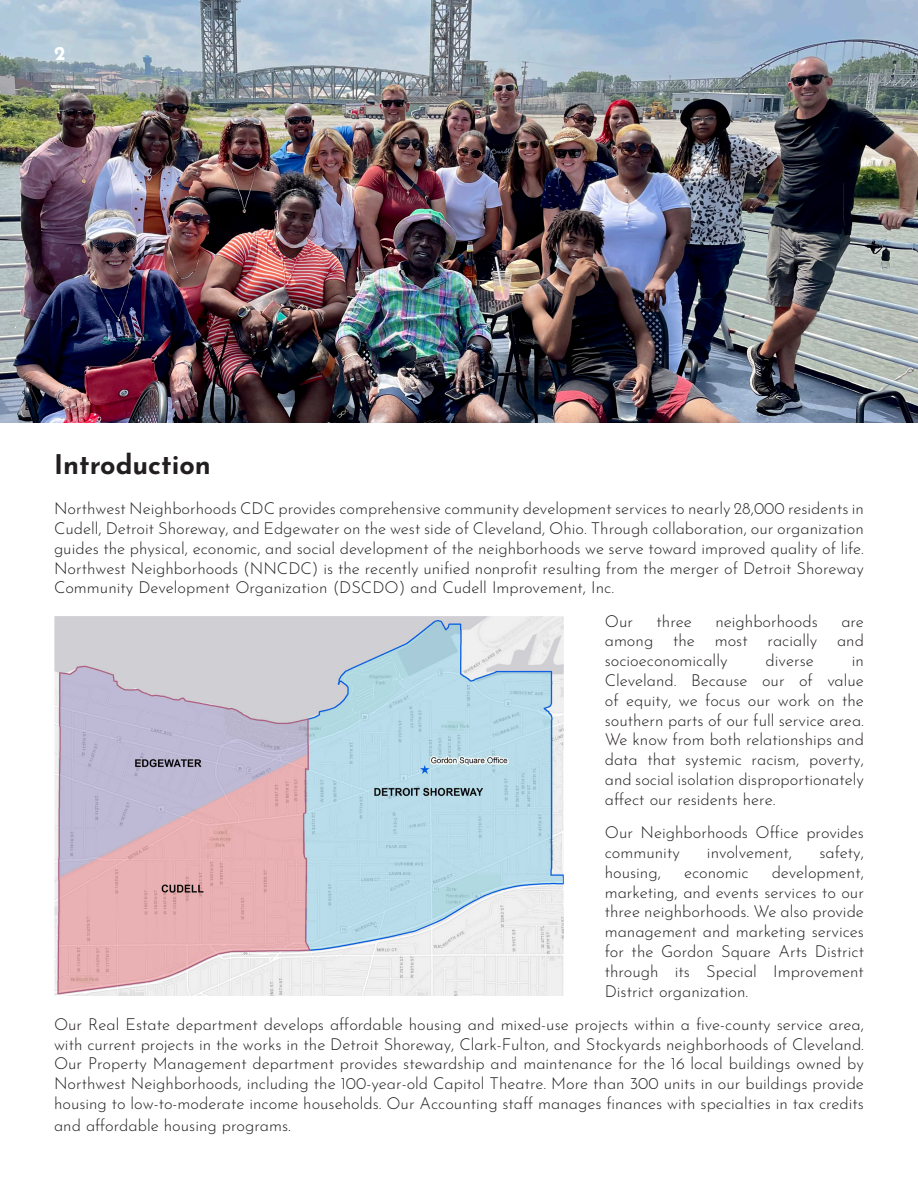
<style>
.page{position:relative;width:918px;height:1188px;background:#fff}
.page>*{position:absolute;margin:0;border:0;box-sizing:border-box;transform-origin:0 0}
.t1{font:100 27px "Josefin Sans";color:#231f20}
.t2{font:100 19.5px "Josefin Sans";color:#fff}
.t3{font:100 16.5px/19.8px "Josefin Sans";color:#231f20;text-align:justify}
</style>
<div class="page">
<img style="left:0;top:0;width:918px;height:422px">
<img style="left:55px;top:617px;width:508px;height:378px">
<p class="t2" style="left:54px;top:39px;width:13px">2</p>
<p class="t1" style="left:54px;top:444px;width:158px">Introduction</p>
<p class="t3" style="left:54px;top:497px;width:812px">Northwest Neighborhoods CDC provides comprehensive community development services to nearly 28,000 residents in Cudell, Detroit Shoreway, and Edgewater on the west side of Cleveland, Ohio. Through collaboration, our organization guides the physical, economic, and social development of the neighborhoods we serve toward improved quality of life.<br>Northwest Neighborhoods (NNCDC) is the recently unified nonprofit resulting from the merger of Detroit Shoreway Community Development Organization (DSCDO) and Cudell Improvement, Inc.</p>
<p class="t3" style="left:605px;top:610px;width:30px">Our</p>
<p class="t3" style="left:657px;top:610px;width:37px">three</p>
<p class="t3" style="left:715px;top:610px;width:104px">neighborhoods</p>
<p class="t3" style="left:605px;top:610px;width:261px;text-indent:237px">are among the most racially and socioeconomically</p>
<p class="t3" style="left:766px;top:649px;width:50px">diverse</p>
<p class="t3" style="left:605px;top:649px;width:261px;text-indent:247px">in Cleveland. Because our of value of equity, we focus our work on the southern parts of our full service area.<br>We know from both relationships and data that systemic racism, poverty, and social isolation disproportionately affect our residents here.</p>
<p class="t3" style="left:605px;top:821px;width:261px">Our Neighborhoods Office provides community</p>
<p class="t3" style="left:707px;top:841px;width:87px">involvement,</p>
<p class="t3" style="left:819px;top:841px;width:46px">safety,</p>
<p class="t3" style="left:605px;top:861px;width:261px;text-indent:167px">development, marketing, and events services to our three neighborhoods. We also provide management and marketing services for the Gordon Square Arts District through its Special Improvement District organization.</p>
<p class="t3" style="left:54px;top:1013px;width:812px">Our Real Estate department develops affordable housing and mixed-use projects within a five-county service area, with current projects in the works in the Detroit Shoreway, Clark-Fulton, and Stockyards neighborhoods of Cleveland.<br>Our Property Management department provides stewardship and maintenance for the 16 local buildings owned by Northwest Neighborhoods, including the 100-year-old Capitol Theatre. More than 300 units in our buildings provide housing to low-to-moderate income households. Our Accounting staff manages finances with specialties in tax credits</p>
<p class="t3" style="left:54px;top:1114px;width:238px">and affordable housing programs.</p>
<p class="t3" style="left:605px;top:861px;width:58px">housing,</p>
<p class="t3" style="left:684px;top:861px;width:66px">economic</p>
</div>
